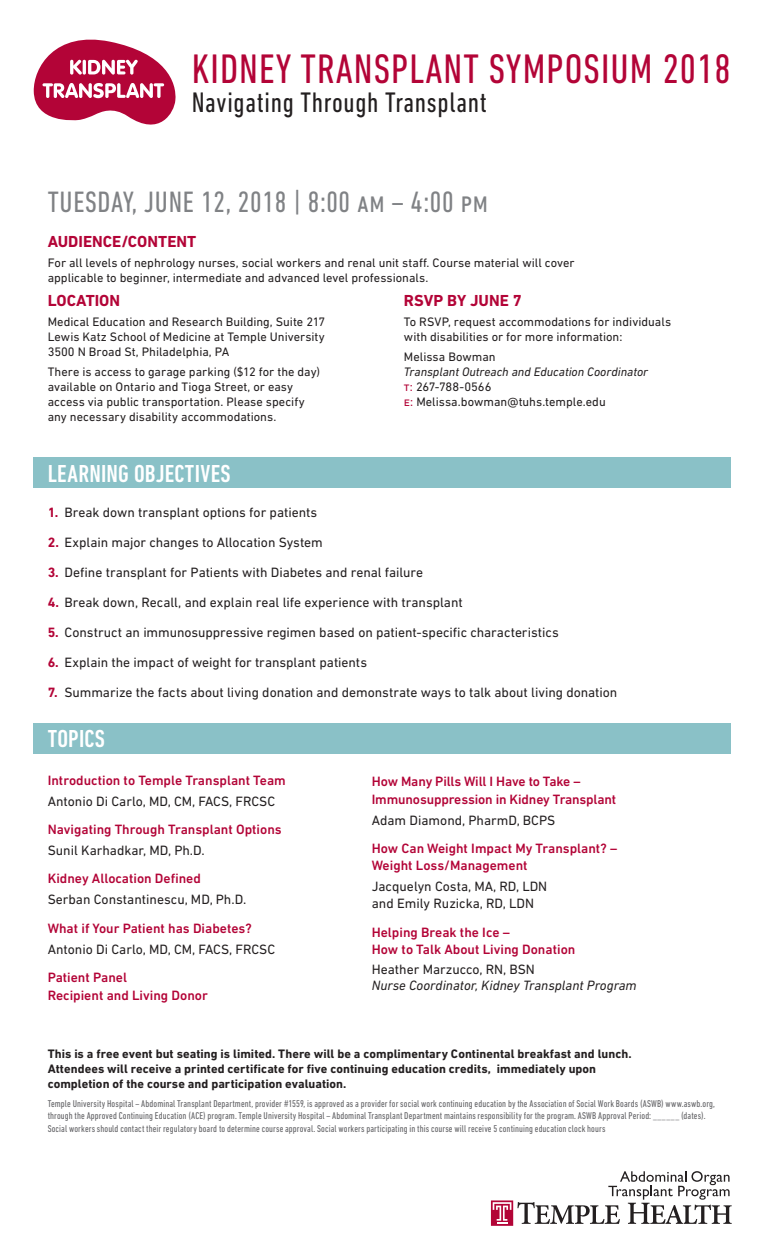
<style>
.page{position:relative;width:765px;height:1260px;background:#fff}
.page>*{position:absolute;margin:0;border:0;box-sizing:border-box;transform-origin:0 0}
.t1{font:condensed 42px "DIN Next LT Pro";letter-spacing:.025em;color:#b30437}
.t2{font:condensed 30px "DIN Next LT Pro";letter-spacing:.025em;color:#808285}
.t3{font:condensed 28.75px "DIN Next LT Pro";letter-spacing:.025em;color:#231f20}
.t4{font:500 condensed 25px "DIN Next LT Pro";letter-spacing:.01em;color:#fff}
.t5{font:700 16.25px "DIN Next LT Pro";color:#b30437}
.t6{font:13.75px/17.2px "DIN Next LT Pro";color:#231f20}
.t7{font:500 13.75px/17.2px "DIN Next LT Pro";color:#b30437}
.t8{font:italic 13.75px "DIN Next LT Pro";color:#231f20}
.t9{font:12.5px/15px "DIN Next LT Pro";color:#231f20}
.t10{font:700 12.5px/15px "DIN Next LT Pro";letter-spacing:.005em;color:#231f20}
.t11{font:condensed 10px/12.5px "DIN Next LT Pro";letter-spacing:.01em;color:#636366}
.s1{font-style:italic}
.s2{color:#b30437}
.s3{font-weight:700;color:#b30437}
</style>
<div class="page">
<div style="left:34px;top:458px;width:697px;height:30px;background:#8ac1c7"></div>
<svg style="left:491px;top:1200px;width:22px;height:26px"></svg>
<svg style="left:493px;top:1202px;width:18px;height:22px"></svg>
<svg style="left:517px;top:1171px;width:215px;height:53px"></svg>
<div style="left:34px;top:723px;width:697px;height:30px;background:#8ac1c7"></div>
<svg style="left:33px;top:39px;width:143px;height:86px"></svg>
<h1 class="t1" style="left:192px;top:46px;width:540px">KIDNEY TRANSPLANT SYMPOSIUM 2018</h1>
<h3 class="t3" style="left:192px;top:86px;width:297px">Navigating Through Transplant</h3>
<h2 class="t2" style="left:48px;top:184px;width:442px">TUESDAY, JUNE 12, 2018 | 8:00 am – 4:00 pm</h2>
<h3 class="t5" style="left:48px;top:232px;width:150px">AUDIENCE/CONTENT</h3>
<p class="t9" style="left:48px;top:255px;width:528px">For all levels of nephrology nurses, social workers and renal unit staff. Course material will cover applicable to beginner, intermediate and advanced level professionals.</p>
<h3 class="t5" style="left:48px;top:291px;width:74px">LOCATION</h3>
<p class="t9" style="left:48px;top:314px;width:279px;text-align:justify">Medical Education and Research Building, Suite 217<br>Lewis Katz School of Medicine at Temple University 3500 N Broad St, Philadelphia, PA</p>
<p class="t9" style="left:48px;top:364px;width:274px">There is access to garage parking ($12 for the day) available on Ontario and Tioga Street, or easy access via public transportation. Please specify any necessary disability accommodations.</p>
<h3 class="t5" style="left:404px;top:291px;width:119px">RSVP BY JUNE 7</h3>
<p class="t9" style="left:404px;top:314px;width:269px">To RSVP, request accommodations for individuals with disabilities or for more information:</p>
<p class="t9" style="left:404px;top:349px;width:93px">Melissa Bowman</p>
<p class="t9" style="left:404px;top:364px;width:246px"><span class="s1">Transplant Outreach and Education Coordinator </span><span class="s2">t:</span> 267-788-0566<br><span class="s2">e:</span> Melissa.bowman@tuhs.temple.edu</p>
<h3 class="t4" style="left:48px;top:459px;width:185px">LEARNING OBJECTIVES</h3>
<p class="t6" style="left:48px;top:504px;width:271px"><span class="s3">1.</span> Break down transplant options for patients</p>
<p class="t6" style="left:48px;top:534px;width:277px"><span class="s3">2.</span> Explain major changes to Allocation System</p>
<p class="t6" style="left:48px;top:564px;width:377px"><span class="s3">3.</span> Define transplant for Patients with Diabetes and renal failure</p>
<p class="t6" style="left:48px;top:594px;width:417px"><span class="s3">4.</span> Break down, Recall, and explain real life experience with transplant</p>
<p class="t6" style="left:48px;top:624px;width:513px"><span class="s3">5.</span> Construct an immunosuppressive regimen based on patient-specific characteristics</p>
<p class="t6" style="left:48px;top:654px;width:321px"><span class="s3">6.</span> Explain the impact of weight for transplant patients</p>
<p class="t6" style="left:48px;top:684px;width:571px"><span class="s3">7.</span> Summarize the facts about living donation and demonstrate ways to talk about living donation</p>
<h3 class="t4" style="left:48px;top:724px;width:59px">TOPICS</h3>
<p class="t7" style="left:48px;top:772px;width:240px">Introduction to Temple Transplant Team</p>
<p class="t6" style="left:48px;top:792px;width:229px">Antonio Di Carlo, MD, CM, FACS, FRCSC</p>
<p class="t7" style="left:48px;top:821px;width:236px">Navigating Through Transplant Options</p>
<p class="t6" style="left:48px;top:842px;width:159px">Sunil Karhadkar, MD, Ph.D.</p>
<p class="t7" style="left:48px;top:870px;width:155px">Kidney Allocation Defined</p>
<p class="t6" style="left:48px;top:891px;width:200px">Serban Constantinescu, MD, Ph.D.</p>
<p class="t7" style="left:48px;top:919px;width:206px">What if Your Patient has Diabetes?</p>
<p class="t6" style="left:48px;top:940px;width:229px">Antonio Di Carlo, MD, CM, FACS, FRCSC</p>
<p class="t7" style="left:48px;top:969px;width:162px">Patient Panel<br>Recipient and Living Donor</p>
<p class="t7" style="left:372px;top:773px;width:246px">How Many Pills Will I Have to Take –<br>Immunosuppression in Kidney Transplant</p>
<p class="t6" style="left:372px;top:811px;width:185px">Adam Diamond, PharmD, BCPS</p>
<p class="t7" style="left:372px;top:840px;width:247px">How Can Weight Impact My Transplant? –<br>Weight Loss/Management</p>
<p class="t6" style="left:372px;top:878px;width:177px">Jacquelyn Costa, MA, RD, LDN and Emily Ruzicka, RD, LDN</p>
<p class="t7" style="left:372px;top:923px;width:205px">Helping Break the Ice –<br>How to Talk About Living Donation</p>
<p class="t6" style="left:372px;top:961px;width:165px">Heather Marzucco, RN, BSN</p>
<p class="t8" style="left:372px;top:978px;width:266px">Nurse Coordinator, Kidney Transplant Program</p>
<p class="t10" style="left:48px;top:1047px;width:585px">This is a free event but seating is limited. There will be a complimentary Continental breakfast and lunch.<br>Attendees will receive a printed certificate for five continuing education credits, immediately upon completion of the course and participation evaluation.</p>
<p class="t11" style="left:48px;top:1097px;width:669px">Temple University Hospital – Abdominal Transplant Department, provider #1559, is approved as a provider for social work continuing education by the Association of Social Work Boards (ASWB) www.aswb.org, through the Approved Continuing Education (ACE) program. Temple University Hospital – Abdominal Transplant Department maintains responsibility for the program. ASWB Approval Period: ______ (dates).<br>Social workers should contact their regulatory board to determine course approval. Social workers participating in this course will receive 5 continuing education clock hours</p>
</div>
